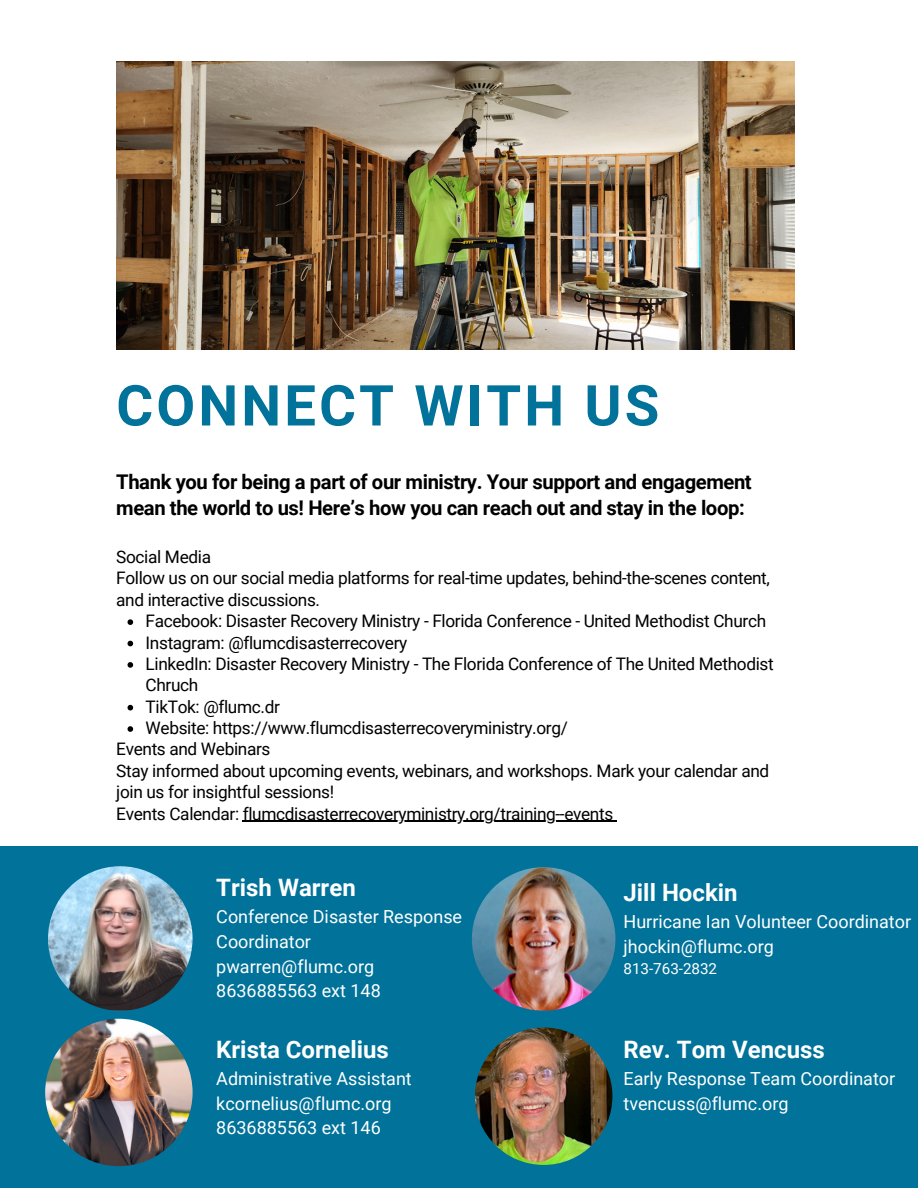
<style>
.page{position:relative;width:918px;height:1188px;background:#fff}
.page>*{position:absolute;margin:0;border:0;box-sizing:border-box;transform-origin:0 0}
.t1{font:700 56.4px "Roboto";letter-spacing:.055em;color:#017299}
.t2{font:700 24px "Roboto";color:#fff}
.t3{font:700 20.25px/25.8px "Roboto";letter-spacing:-.02em;color:#000}
.t4{font:18px/24.8px "Roboto";color:#fff}
.t5{font:17.25px/21.3px "Roboto";letter-spacing:-.02em;color:#000}
.t6{font:15.15px "Roboto";color:#fff}
</style>
<div class="page">
<img style="left:116px;top:62px;width:679px;height:288px">
<div style="left:0;top:846px;width:918px;height:342px;background:#017299"></div>
<img style="left:48px;top:866px;width:145px;height:145px;border-radius:50%">
<img style="left:45px;top:1019px;width:148px;height:147px;border-radius:50%">
<img style="left:472px;top:867px;width:143px;height:144px;border-radius:50%">
<img style="left:475px;top:1027px;width:137px;height:138px;border-radius:50%">
<svg style="left:128px;top:619px;width:5px;height:6px"></svg>
<svg style="left:128px;top:641px;width:5px;height:5px"></svg>
<svg style="left:128px;top:662px;width:5px;height:6px"></svg>
<svg style="left:128px;top:705px;width:5px;height:5px"></svg>
<svg style="left:128px;top:726px;width:5px;height:6px"></svg>
<hr style="left:243px;top:821px;width:370px;height:1px;background:#000">
<p class="t1" style="left:116px;top:373px;width:545px">CONNECT WITH US</p>
<p class="t3" style="left:116px;top:469px;width:637px">Thank you for being a part of our ministry. Your support and engagement mean the world to us! Here’s how you can reach out and stay in the loop:</p>
<p class="t5" style="left:116px;top:547px;width:96px">Social Media</p>
<p class="t5" style="left:116px;top:568px;width:655px">Follow us on our social media platforms for real-time updates, behind-the-scenes content, and interactive discussions.</p>
<p class="t5" style="left:146px;top:611px;width:622px">Facebook: Disaster Recovery Ministry - Florida Conference - United Methodist Church</p>
<p class="t5" style="left:146px;top:632px;width:263px">Instagram: @flumcdisasterrecovery</p>
<p class="t5" style="left:146px;top:653px;width:630px">LinkedIn: Disaster Recovery Ministry - The Florida Conference of The United Methodist<br>Chruch</p>
<p class="t5" style="left:146px;top:696px;width:136px">TikTok: @flumc.dr</p>
<p class="t5" style="left:146px;top:718px;width:424px">Website: https://www.flumcdisasterrecoveryministry.org/</p>
<p class="t5" style="left:116px;top:739px;width:156px">Events and Webinars</p>
<p class="t5" style="left:116px;top:760px;width:655px">Stay informed about upcoming events, webinars, and workshops. Mark your calendar and join us for insightful sessions!</p>
<p class="t5" style="left:116px;top:803px;width:499px">Events Calendar: flumcdisasterrecoveryministry.org/training--events</p>
<p class="t2" style="left:216px;top:874px;width:141px">Trish Warren</p>
<p class="t4" style="left:216px;top:905px;width:247px">Conference Disaster Response<br>Coordinator</p>
<p class="t4" style="left:216px;top:954px;width:160px">pwarren@flumc.org</p>
<p class="t4" style="left:216px;top:979px;width:166px">8636885563 ext 148</p>
<p class="t2" style="left:216px;top:1036px;width:174px">Krista Cornelius</p>
<p class="t4" style="left:216px;top:1066px;width:197px">Administrative Assistant</p>
<p class="t4" style="left:216px;top:1091px;width:177px">kcornelius@flumc.org</p>
<p class="t4" style="left:216px;top:1116px;width:166px">8636885563 ext 146</p>
<p class="t2" style="left:624px;top:879px;width:116px">Jill Hockin</p>
<p class="t4" style="left:624px;top:909px;width:289px">Hurricane Ian Volunteer Coordinator</p>
<p class="t4" style="left:624px;top:934px;width:152px">jhockin@flumc.org</p>
<p class="t6" style="left:624px;top:960px;width:95px">813-763-2832</p>
<p class="t2" style="left:624px;top:1036px;width:203px">Rev. Tom Vencuss</p>
<p class="t4" style="left:624px;top:1066px;width:273px">Early Response Team Coordinator</p>
<p class="t4" style="left:624px;top:1091px;width:167px">tvencuss@flumc.org</p>
</div>
